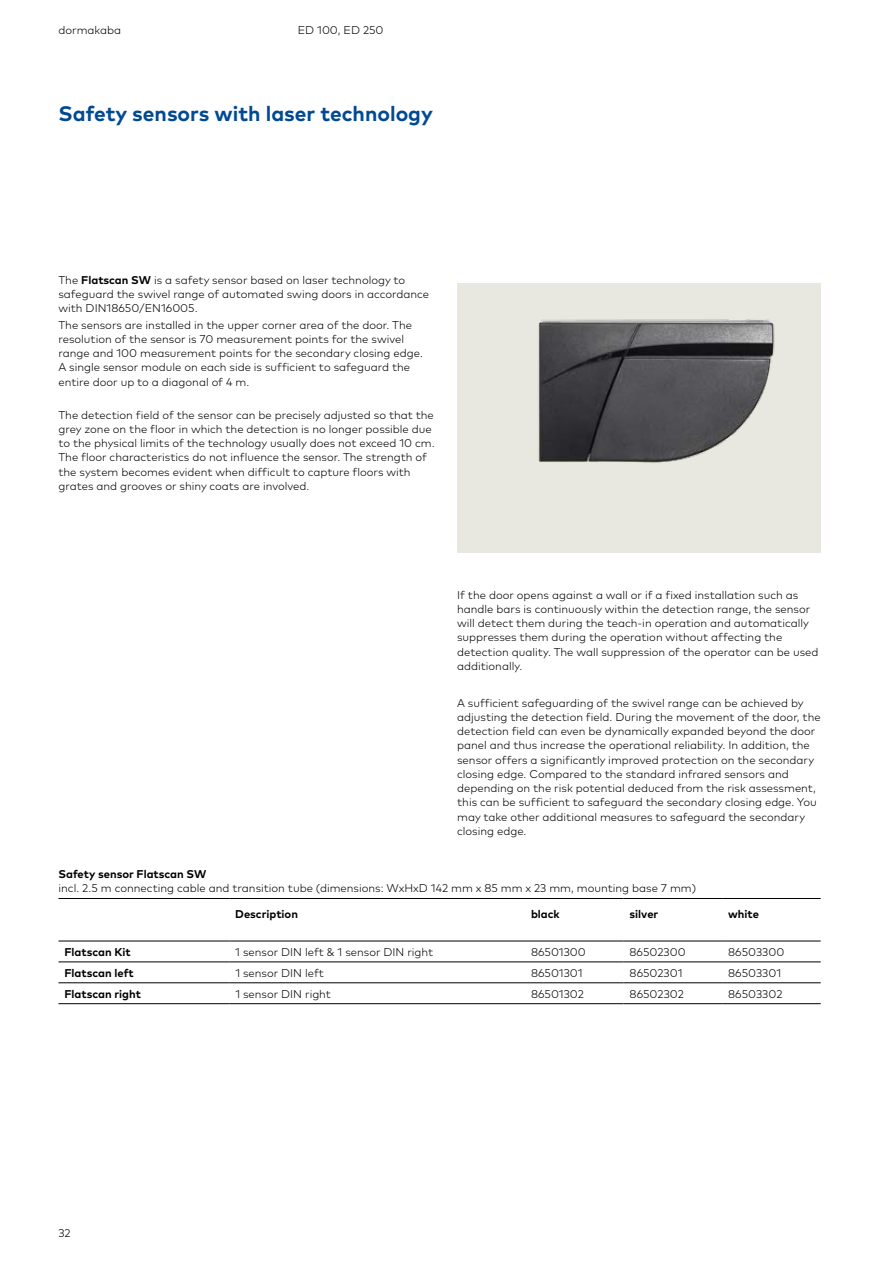
<style>
.page{position:relative;width:893px;height:1263px;background:#fff}
.page>*{position:absolute;margin:0;border:0;box-sizing:border-box;transform-origin:0 0}
.t1{font:700 21px "Mark Pro";color:#004993}
.t2{font:300 11.25px/14.2px "Mark Pro";color:#000}
.t3{font:700 11.25px "Mark Pro";color:#000}
.s1{font-weight:700}
</style>
<div class="page">
<div style="left:457px;top:283px;width:364px;height:270px;background:#e9e8e0"></div>
<img style="left:538px;top:319px;width:237px;height:144px">
<hr style="left:58px;top:962px;width:171px;height:1px;background:#000">
<hr style="left:229px;top:962px;width:296px;height:1px;background:#000">
<hr style="left:525px;top:962px;width:99px;height:1px;background:#000">
<hr style="left:624px;top:962px;width:98px;height:1px;background:#000">
<hr style="left:722px;top:962px;width:99px;height:1px;background:#000">
<hr style="left:58px;top:982px;width:171px;height:1px;background:#000">
<hr style="left:229px;top:982px;width:296px;height:1px;background:#000">
<hr style="left:525px;top:982px;width:99px;height:1px;background:#000">
<hr style="left:624px;top:982px;width:98px;height:1px;background:#000">
<hr style="left:722px;top:982px;width:99px;height:1px;background:#000">
<hr style="left:58px;top:1003px;width:171px;height:1px;background:#000">
<hr style="left:229px;top:1003px;width:296px;height:1px;background:#000">
<hr style="left:525px;top:1003px;width:99px;height:1px;background:#000">
<hr style="left:624px;top:1003px;width:98px;height:1px;background:#000">
<hr style="left:722px;top:1003px;width:99px;height:1px;background:#000">
<hr style="left:58px;top:898px;width:171px;height:1px;background:#000">
<hr style="left:229px;top:898px;width:296px;height:1px;background:#000">
<hr style="left:525px;top:898px;width:99px;height:1px;background:#000">
<hr style="left:624px;top:898px;width:98px;height:1px;background:#000">
<hr style="left:722px;top:898px;width:99px;height:1px;background:#000">
<hr style="left:58px;top:941px;width:171px;height:1px;background:#000">
<hr style="left:229px;top:941px;width:296px;height:1px;background:#000">
<hr style="left:525px;top:941px;width:99px;height:1px;background:#000">
<hr style="left:624px;top:941px;width:98px;height:1px;background:#000">
<hr style="left:722px;top:941px;width:99px;height:1px;background:#000">
<p class="t2" style="left:58px;top:22px;width:64px">dormakaba</p>
<p class="t2" style="left:298px;top:22px;width:87px">ED 100, ED 250</p>
<h1 class="t1" style="left:58px;top:98px;width:376px">Safety sensors with laser technology</h1>
<p class="t2" style="left:58px;top:271px;width:372px">The <span class="s1">Flatscan SW</span> is a safety sensor based on laser technology to safeguard the swivel range of automated swing doors in accordance with DIN18650/EN16005.</p>
<p class="t2" style="left:58px;top:316px;width:366px">The sensors are installed in the upper corner area of the door. The resolution of the sensor is 70 measurement points for the swivel range and 100 measurement points for the secondary closing edge.<br>A single sensor module on each side is sufficient to safeguard the entire door up to a diagonal of 4 m.</p>
<p class="t2" style="left:58px;top:407px;width:378px">The detection field of the sensor can be precisely adjusted so that the grey zone on the floor in which the detection is no longer possible due to the physical limits of the technology usually does not exceed 10 cm.<br>The floor characteristics do not influence the sensor. The strength of the system becomes evident when difficult to capture floors with grates and grooves or shiny coats are involved.</p>
<p class="t2" style="left:457px;top:586px;width:363px">If the door opens against a wall or if a fixed installation such as handle bars is continuously within the detection range, the sensor will detect them during the teach-in operation and automatically suppresses them during the operation without affecting the detection quality. The wall suppression of the operator can be used additionally.</p>
<p class="t2" style="left:457px;top:695px;width:365px">A sufficient safeguarding of the swivel range can be achieved by adjusting the detection field. During the movement of the door, the detection field can even be dynamically expanded beyond the door panel and thus increase the operational reliability. In addition, the sensor offers a significantly improved protection on the secondary closing edge. Compared to the standard infrared sensors and depending on the risk potential deduced from the risk assessment, this can be sufficient to safeguard the secondary closing edge. You may take other additional measures to safeguard the secondary closing edge.</p>
<p class="t3" style="left:59px;top:865px;width:149px">Safety sensor Flatscan SW</p>
<p class="t2" style="left:59px;top:880px;width:639px">incl. 2.5 m connecting cable and transition tube (dimensions: WxHxD 142 mm x 85 mm x 23 mm, mounting base 7 mm)</p>
<p class="t3" style="left:235px;top:905px;width:64px">Description</p>
<p class="t3" style="left:531px;top:905px;width:30px">black</p>
<p class="t3" style="left:630px;top:905px;width:30px">silver</p>
<p class="t3" style="left:728px;top:905px;width:32px">white</p>
<p class="t3" style="left:64px;top:943px;width:68px">Flatscan Kit</p>
<p class="t2" style="left:235px;top:944px;width:199px">1 sensor DIN left &amp; 1 sensor DIN right</p>
<p class="t2" style="left:531px;top:944px;width:56px">86501300</p>
<p class="t2" style="left:630px;top:944px;width:58px">86502300</p>
<p class="t2" style="left:728px;top:944px;width:58px">86503300</p>
<p class="t3" style="left:64px;top:964px;width:71px">Flatscan left</p>
<p class="t2" style="left:235px;top:965px;width:90px">1 sensor DIN left</p>
<p class="t2" style="left:531px;top:965px;width:53px">86501301</p>
<p class="t2" style="left:630px;top:965px;width:54px">86502301</p>
<p class="t2" style="left:728px;top:965px;width:54px">86503301</p>
<p class="t3" style="left:64px;top:985px;width:78px">Flatscan right</p>
<p class="t2" style="left:235px;top:986px;width:97px">1 sensor DIN right</p>
<p class="t2" style="left:531px;top:986px;width:54px">86501302</p>
<p class="t2" style="left:630px;top:986px;width:56px">86502302</p>
<p class="t2" style="left:728px;top:986px;width:56px">86503302</p>
<p class="t2" style="left:58px;top:1225px;width:14px">32</p>
</div>
